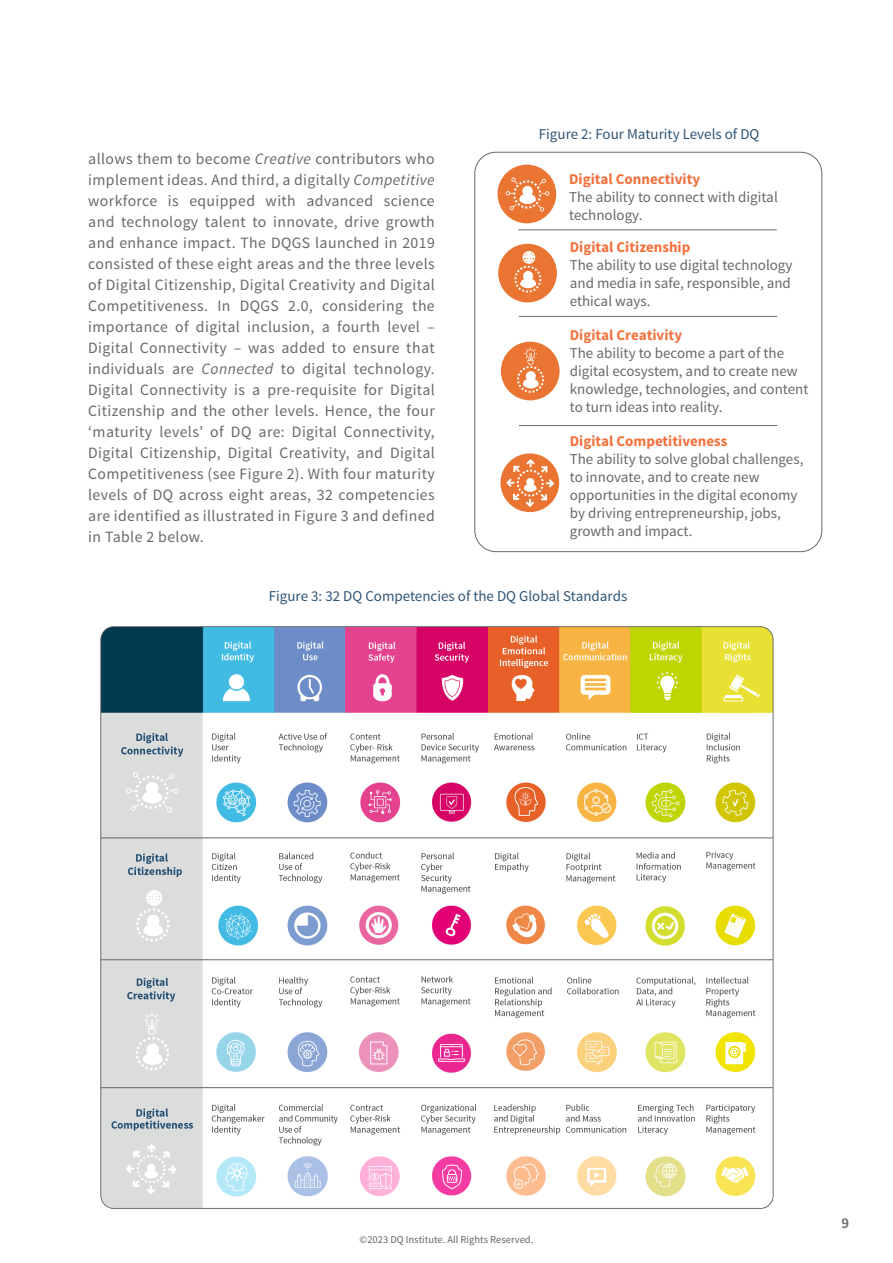
<style>
.page{position:relative;width:893px;height:1263px;background:#fff}
.page>*{position:absolute;margin:0;border:0;box-sizing:border-box;transform-origin:0 0}
.t1{font:15.75px/21px "Source Sans Pro";letter-spacing:.025em;color:#67696b;text-align:justify}
.t2{font:15px/18px "Source Sans Pro";color:#67686c}
.t3{font:15px "Source Sans Pro";color:#2f5576}
.t4{font:700 15px "Source Sans Pro";color:#f3713e}
.t5{font:700 15px "Source Sans Pro";color:#f37440}
.t6{font:600 15px "Source Sans Pro";color:#656666}
.t7{font:10.5px "Source Sans Pro";color:#656666}
.s1{font-style:italic}
</style>
<div class="page">
<div style="left:498px;top:244px;width:59px;height:58px;background:#ea7532;border-radius:50%"></div>
<div style="left:501px;top:342px;width:59px;height:58px;background:#ea7532;border-radius:50%"></div>
<div style="left:500px;top:453px;width:59px;height:59px;background:#ea7532;border-radius:50%"></div>
<svg style="left:506px;top:459px;width:48px;height:48px"></svg>
<svg style="left:514px;top:251px;width:27px;height:42px"></svg>
<svg style="left:517px;top:347px;width:27px;height:46px"></svg>
<hr style="left:519px;top:425px;width:258px;height:1px;background:#67696b">
<hr style="left:519px;top:316px;width:258px;height:1px;background:#67696b">
<div style="left:497px;top:165px;width:59px;height:58px;background:#ea7532;border-radius:50%"></div>
<hr style="left:518px;top:230px;width:259px;height:1px;background:#67696b">
<img style="left:100px;top:626px;width:674px;height:583px">
<svg style="left:506px;top:177px;width:43px;height:35px"></svg>
<p class="t1" style="left:88px;top:149px;width:348px">allows them to become <span class="s1">Creative</span> contributors who implement ideas. And third, a digitally <span class="s1">Competitive </span>workforce is equipped with advanced science and technology talent to innovate, drive growth and enhance impact. The DQGS launched in 2019 consisted of these eight areas and the three levels of Digital Citizenship, Digital Creativity and Digital Competitiveness. In DQGS 2.0, considering the importance of digital inclusion, a fourth level – Digital Connectivity – was added to ensure that individuals are <span class="s1">Connected</span> to digital technology.<br>Digital Connectivity is a pre-requisite for Digital Citizenship and the other levels. Hence, the four ‘maturity levels’ of DQ are: Digital Connectivity, Digital Citizenship, Digital Creativity, and Digital Competitiveness (see Figure 2). With four maturity levels of DQ across eight areas, 32 competencies are identified as illustrated in Figure 3 and defined in Table 2 below.</p>
<p class="t3" style="left:539px;top:125px;width:222px">Figure 2: Four Maturity Levels of DQ</p>
<p class="t4" style="left:569px;top:169px;width:133px">Digital Connectivity</p>
<p class="t2" style="left:569px;top:188px;width:210px">The ability to connect with digital technology.</p>
<p class="t4" style="left:570px;top:238px;width:122px">Digital Citizenship</p>
<p class="t2" style="left:570px;top:257px;width:224px">The ability to use digital technology</p>
<p class="t2" style="left:570px;top:275px;width:223px">and media in safe, responsible, and ethical ways.</p>
<p class="t5" style="left:570px;top:325px;width:114px">Digital Creativity</p>
<p class="t2" style="left:570px;top:344px;width:240px">The ability to become a part of the digital ecosystem, and to create new knowledge, technologies, and content</p>
<p class="t2" style="left:570px;top:398px;width:154px">to turn ideas into reality.</p>
<p class="t4" style="left:570px;top:431px;width:159px">Digital Competitiveness</p>
<p class="t2" style="left:570px;top:450px;width:235px">The ability to solve global challenges, to innovate, and to create new opportunities in the digital economy</p>
<p class="t2" style="left:570px;top:504px;width:213px">by driving entrepreneurship, jobs,</p>
<p class="t2" style="left:570px;top:522px;width:124px">growth and impact.</p>
<p class="t3" style="left:269px;top:587px;width:360px">Figure 3: 32 DQ Competencies of the DQ Global Standards</p>
<p class="t7" style="left:360px;top:1233px;width:175px">©2023 DQ Institute. All Rights Reserved.</p>
<p class="t6" style="left:841px;top:1213px;width:9px">9</p>
</div>
